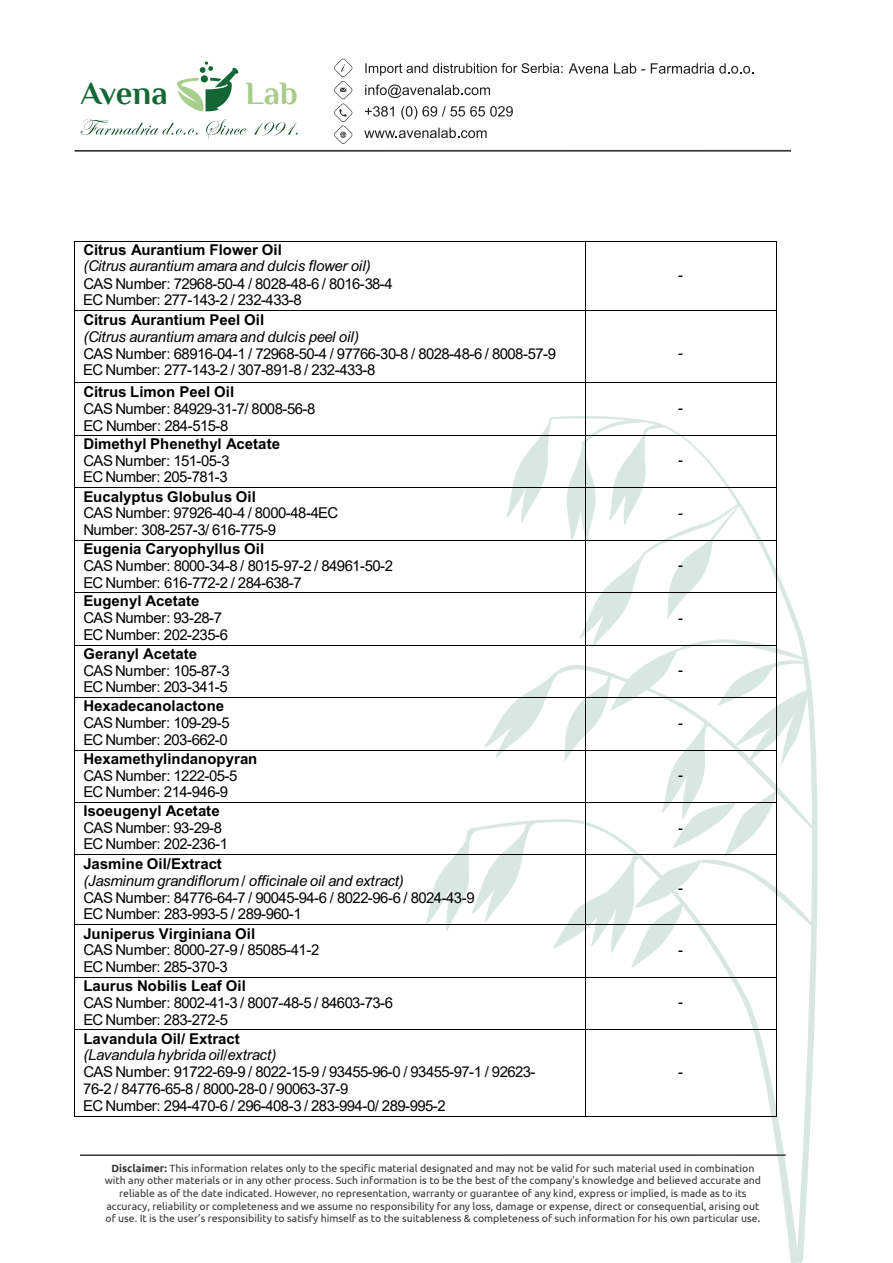
<style>
.page{position:relative;width:893px;height:1263px;background:#fff}
.page>*{position:absolute;margin:0;border:0;box-sizing:border-box;transform-origin:0 0}
.t1{font:700 32.55px "Philosopher";letter-spacing:-.005em;color:#146735}
.t2{font:700 32.55px "Philosopher";color:#a8cd8a}
.t3{font:15px/16.4px "Arial";letter-spacing:-.04em;color:#000}
.t4{font:700 15px "Arial";color:#000}
.t5{font:italic 15px "Arial";letter-spacing:-.015em;color:#000}
.t6{font:10.5px/12.6px "Ubuntu";color:#353535;text-align:center}
.s1{font-weight:700}
</style>
<div class="page">
<svg style="left:797px;top:762px;width:21px;height:501px"></svg>
<svg style="left:731px;top:978px;width:68px;height:283px"></svg>
<hr style="left:80px;top:1154px;width:706px;height:2px;background:#353535">
<hr style="left:75px;top:150px;width:716px;height:2px;background:#353535">
<svg style="left:569px;top:63px;width:39px;height:11px"></svg>
<svg style="left:614px;top:63px;width:31px;height:11px"></svg>
<svg style="left:651px;top:63px;width:102px;height:11px"></svg>
<svg style="left:365px;top:85px;width:125px;height:13px"></svg>
<svg style="left:365px;top:106px;width:29px;height:11px"></svg>
<svg style="left:401px;top:106px;width:112px;height:13px"></svg>
<svg style="left:364px;top:128px;width:123px;height:10px"></svg>
<svg style="left:177px;top:61px;width:62px;height:50px"></svg>
<svg style="left:365px;top:63px;width:198px;height:13px"></svg>
<svg style="left:334px;top:59px;width:18px;height:85px"></svg>
<svg style="left:81px;top:119px;width:117px;height:16px"></svg>
<svg style="left:206px;top:119px;width:41px;height:19px"></svg>
<svg style="left:254px;top:122px;width:44px;height:14px"></svg>
<hr style="left:75px;top:241px;width:510px;height:1px;background:#000">
<hr style="left:585px;top:241px;width:191px;height:1px;background:#000">
<hr style="left:75px;top:241px;width:1px;height:69px;background:#000">
<hr style="left:585px;top:241px;width:1px;height:69px;background:#000">
<hr style="left:776px;top:241px;width:1px;height:69px;background:#000">
<hr style="left:75px;top:310px;width:510px;height:1px;background:#000">
<hr style="left:585px;top:310px;width:191px;height:1px;background:#000">
<hr style="left:75px;top:311px;width:1px;height:71px;background:#000">
<hr style="left:585px;top:311px;width:1px;height:71px;background:#000">
<hr style="left:776px;top:311px;width:1px;height:71px;background:#000">
<hr style="left:75px;top:382px;width:510px;height:1px;background:#000">
<hr style="left:585px;top:382px;width:191px;height:1px;background:#000">
<hr style="left:75px;top:383px;width:1px;height:52px;background:#000">
<hr style="left:585px;top:383px;width:1px;height:52px;background:#000">
<hr style="left:776px;top:383px;width:1px;height:52px;background:#000">
<hr style="left:75px;top:435px;width:510px;height:1px;background:#000">
<hr style="left:75px;top:436px;width:1px;height:51px;background:#000">
<hr style="left:75px;top:487px;width:510px;height:1px;background:#000">
<hr style="left:75px;top:488px;width:1px;height:52px;background:#000">
<hr style="left:75px;top:540px;width:510px;height:1px;background:#000">
<hr style="left:75px;top:540px;width:1px;height:52px;background:#000">
<hr style="left:75px;top:592px;width:510px;height:1px;background:#000">
<hr style="left:75px;top:593px;width:1px;height:52px;background:#000">
<hr style="left:75px;top:645px;width:510px;height:1px;background:#000">
<hr style="left:75px;top:645px;width:1px;height:52px;background:#000">
<hr style="left:75px;top:697px;width:510px;height:1px;background:#000">
<hr style="left:75px;top:698px;width:1px;height:52px;background:#000">
<hr style="left:75px;top:750px;width:510px;height:1px;background:#000">
<hr style="left:75px;top:750px;width:1px;height:52px;background:#000">
<hr style="left:75px;top:802px;width:510px;height:1px;background:#000">
<hr style="left:75px;top:803px;width:1px;height:51px;background:#000">
<hr style="left:75px;top:854px;width:510px;height:1px;background:#000">
<hr style="left:75px;top:855px;width:1px;height:69px;background:#000">
<hr style="left:75px;top:924px;width:510px;height:1px;background:#000">
<hr style="left:75px;top:925px;width:1px;height:52px;background:#000">
<hr style="left:75px;top:977px;width:510px;height:1px;background:#000">
<svg style="left:426px;top:416px;width:387px;height:562px"></svg>
<hr style="left:75px;top:977px;width:1px;height:52px;background:#000">
<hr style="left:585px;top:977px;width:1px;height:52px;background:#000">
<hr style="left:776px;top:977px;width:1px;height:52px;background:#000">
<hr style="left:75px;top:1029px;width:510px;height:1px;background:#000">
<hr style="left:585px;top:1029px;width:191px;height:1px;background:#000">
<hr style="left:75px;top:1030px;width:1px;height:86px;background:#000">
<hr style="left:75px;top:1116px;width:510px;height:1px;background:#000">
<hr style="left:585px;top:1030px;width:1px;height:86px;background:#000">
<hr style="left:585px;top:1116px;width:191px;height:1px;background:#000">
<hr style="left:776px;top:1030px;width:1px;height:86px;background:#000">
<h1 class="t1" style="left:81px;top:76px;width:88px">Avena</h1>
<h1 class="t2" style="left:245px;top:76px;width:54px">Lab</h1>
<p class="t4" style="left:83px;top:241px;width:200px">Citrus Aurantium Flower Oil</p>
<p class="t5" style="left:83px;top:257px;width:289px">(Citrus aurantium amara and dulcis flower oil)</p>
<p class="t3" style="left:83px;top:275px;width:311px">CAS Number: 72968-50-4 / 8028-48-6 / 8016-38-4<br>EC Number: 277-143-2 / 232-433-8</p>
<p class="t3" style="left:678px;top:266px;width:6px">-</p>
<p class="t4" style="left:83px;top:311px;width:182px">Citrus Aurantium Peel Oil</p>
<p class="t5" style="left:83px;top:328px;width:277px">(Citrus aurantium amara and dulcis peel oil)</p>
<p class="t3" style="left:83px;top:345px;width:474px;line-height:16.8px">CAS Number: 68916-04-1 / 72968-50-4 / 97766-30-8 / 8028-48-6 / 8008-57-9<br>EC Number: 277-143-2 / 307-891-8 / 232-433-8</p>
<p class="t3" style="left:678px;top:344px;width:6px">-</p>
<p class="t4" style="left:83px;top:383px;width:152px">Citrus Limon Peel Oil</p>
<p class="t3" style="left:83px;top:400px;width:234px;line-height:17.1px">CAS Number: 84929-31-7/ 8008-56-8<br>EC Number: 284-515-8</p>
<p class="t3" style="left:678px;top:399px;width:6px">-</p>
<p class="t4" style="left:83px;top:435px;width:198px">Dimethyl Phenethyl Acetate</p>
<p class="t3" style="left:83px;top:452px;width:148px">CAS Number: 151-05-3<br>EC Number: 205-781-3</p>
<p class="t3" style="left:678px;top:452px;width:6px">-</p>
<p class="t4" style="left:83px;top:487px;width:174px">Eucalyptus Globulus Oil</p>
<p class="t3" style="left:83px;top:504px;width:256px;line-height:17.2px">CAS Number: 97926-40-4 / 8000-48-4EC<br>Number: 308-257-3/ 616-775-9</p>
<p class="t3" style="left:678px;top:504px;width:6px">-</p>
<p class="t4" style="left:83px;top:540px;width:182px">Eugenia Caryophyllus Oil</p>
<p class="t3" style="left:83px;top:558px;width:311px">CAS Number: 8000-34-8 / 8015-97-2 / 84961-50-2<br>EC Number: 616-772-2 / 284-638-7</p>
<p class="t3" style="left:678px;top:557px;width:6px">-</p>
<p class="t4" style="left:83px;top:592px;width:118px">Eugenyl Acetate</p>
<p class="t3" style="left:83px;top:609px;width:146px">CAS Number: 93-28-7<br>EC Number: 202-235-6</p>
<p class="t3" style="left:678px;top:609px;width:6px">-</p>
<p class="t4" style="left:83px;top:645px;width:115px">Geranyl Acetate</p>
<p class="t3" style="left:83px;top:662px;width:148px">CAS Number: 105-87-3<br>EC Number: 203-341-5</p>
<p class="t3" style="left:678px;top:662px;width:6px">-</p>
<p class="t4" style="left:83px;top:697px;width:142px">Hexadecanolactone</p>
<p class="t3" style="left:83px;top:714px;width:148px;line-height:17px">CAS Number: 109-29-5<br>EC Number: 203-662-0</p>
<p class="t3" style="left:678px;top:714px;width:6px">-</p>
<p class="t4" style="left:83px;top:750px;width:176px">Hexamethylindanopyran</p>
<p class="t3" style="left:83px;top:767px;width:156px">CAS Number: 1222-05-5<br>EC Number: 214-946-9</p>
<p class="t3" style="left:678px;top:767px;width:6px">-</p>
<p class="t4" style="left:83px;top:802px;width:138px">Isoeugenyl Acetate</p>
<p class="t3" style="left:83px;top:819px;width:146px">CAS Number: 93-29-8<br>EC Number: 202-236-1</p>
<p class="t3" style="left:678px;top:819px;width:6px">-</p>
<p class="t4" style="left:83px;top:855px;width:140px">Jasmine Oil/Extract</p>
<p class="t5" style="left:83px;top:872px;width:322px">(Jasminum grandiflorum / officinale oil and extract)</p>
<p class="t3" style="left:83px;top:889px;width:393px;line-height:16.8px">CAS Number: 84776-64-7 / 90045-94-6 / 8022-96-6 / 8024-43-9<br>EC Number: 283-993-5 / 289-960-1</p>
<p class="t3" style="left:678px;top:880px;width:6px">-</p>
<p class="t4" style="left:83px;top:924px;width:174px">Juniperus Virginiana Oil</p>
<p class="t3" style="left:83px;top:942px;width:238px">CAS Number: 8000-27-9 / 85085-41-2<br>EC Number: 285-370-3</p>
<p class="t3" style="left:678px;top:941px;width:6px">-</p>
<p class="t4" style="left:83px;top:977px;width:164px">Laurus Nobilis Leaf Oil</p>
<p class="t3" style="left:83px;top:995px;width:311px">CAS Number: 8002-41-3 / 8007-48-5 / 84603-73-6<br>EC Number: 283-272-5</p>
<p class="t3" style="left:678px;top:994px;width:6px">-</p>
<p class="t4" style="left:83px;top:1029px;width:158px">Lavandula Oil/ Extract</p>
<p class="t5" style="left:83px;top:1046px;width:194px">(Lavandula hybrida oil/extract)</p>
<p class="t3" style="left:83px;top:1063px;width:454px;line-height:16.8px">CAS Number: 91722-69-9 / 8022-15-9 / 93455-96-0 / 93455-97-1 / 92623-<br>76-2 / 84776-65-8 / 8000-28-0 / 90063-37-9<br>EC Number: 294-470-6 / 296-408-3 / 283-994-0/ 289-995-2</p>
<p class="t3" style="left:678px;top:1063px;width:6px">-</p>
<p class="t6" style="left:105px;top:1161px;width:658px"><span class="s1">Disclaimer:</span> This information relates only to the specific material designated and may not be valid for such material used in combination with any other materials or in any other process. Such information is to be the best of the company’s knowledge and believed accurate and reliable as of the date indicated. However, no representation, warranty or guarantee of any kind, express or implied, is made as to its accuracy, reliability or completeness and we assume no responsibility for any loss, damage or expense, direct or consequential, arising out of use. It is the user’s responsibility to satisfy himself as to the suitableness &amp; completeness of such information for his own particular use.</p>
</div>
